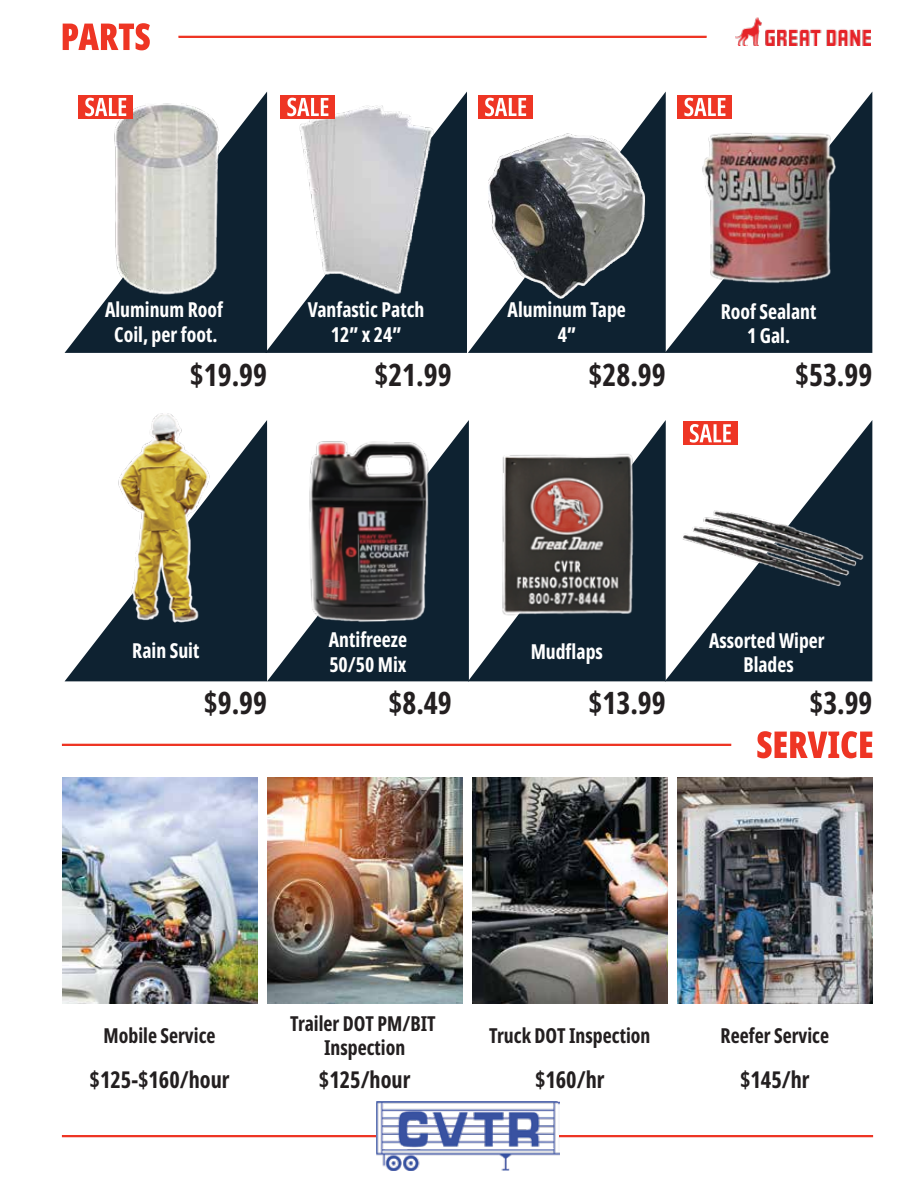
<style>
.page{position:relative;width:918px;height:1188px;background:#fff}
.page>*{position:absolute;margin:0;border:0;box-sizing:border-box;transform-origin:0 0}
.t1{font:700 extra-condensed 30.9px "Noto Sans Display";color:#231f20}
.t2{font:700 extra-condensed 23.25px "Noto Sans Display";color:#231f20}
.t3{font:700 extra-condensed 20.7px/24.8px "Noto Sans Display";color:#fff;text-align:center}
.t4{font:700 extra-condensed 20.7px/24.8px "Noto Sans Display";color:#231f20;text-align:center}
</style>
<div class="page">
<svg style="left:65px;top:635px;width:202px;height:46px;background:#233543"></svg>
<svg style="left:666px;top:420px;width:206px;height:261px;fill:#0e2231"></svg>
<svg style="left:469px;top:420px;width:197px;height:261px;fill:#0e2231"></svg>
<svg style="left:267px;top:420px;width:202px;height:261px;background:#203341"></svg>
<svg style="left:65px;top:94px;width:200px;height:259px;fill:#0e2231"></svg>
<svg style="left:666px;top:92px;width:206px;height:261px;fill:#0e2231"></svg>
<svg style="left:468px;top:92px;width:198px;height:261px;fill:#0e2231"></svg>
<svg style="left:265px;top:92px;width:202px;height:261px;fill:#0e2231"></svg>
<div style="left:62px;top:1135px;width:811px;height:2px;border:2px solid #ee3524"></div>
<img style="left:376px;top:1102px;width:183px;height:69px">
<svg style="left:757px;top:731px;width:115px;height:27px"></svg>
<div style="left:62px;top:744px;width:669px;height:2px;border:2px solid #ee3524"></div>
<img style="left:735px;top:17px;width:135px;height:29px">
<svg style="left:63px;top:23px;width:87px;height:27px"></svg>
<div style="left:178px;top:36px;width:529px;height:2px;border:2px solid #ee3524"></div>
<img style="left:112px;top:104px;width:108px;height:193px">
<img style="left:472px;top:777px;width:195px;height:227px">
<img style="left:677px;top:777px;width:195px;height:227px">
<img style="left:267px;top:777px;width:195px;height:227px">
<img style="left:62px;top:777px;width:195px;height:227px">
<img style="left:293px;top:96px;width:146px;height:203px">
<img style="left:488px;top:105px;width:158px;height:220px">
<img style="left:700px;top:125px;width:137px;height:165px">
<img style="left:100px;top:413px;width:178px;height:222px">
<div style="left:281px;top:95px;width:54px;height:24px;background:#ee3524"></div>
<svg style="left:287px;top:98px;width:41px;height:18px"></svg>
<div style="left:478px;top:95px;width:55px;height:24px;background:#ee3524"></div>
<svg style="left:485px;top:98px;width:41px;height:18px"></svg>
<div style="left:678px;top:95px;width:54px;height:24px;background:#ee3524"></div>
<svg style="left:684px;top:98px;width:41px;height:18px"></svg>
<div style="left:683px;top:422px;width:55px;height:23px;background:#ee3524"></div>
<svg style="left:690px;top:424px;width:41px;height:19px"></svg>
<div style="left:78px;top:95px;width:55px;height:24px;background:#ee3524"></div>
<svg style="left:85px;top:98px;width:41px;height:18px"></svg>
<img style="left:669px;top:471px;width:200px;height:154px">
<img style="left:278px;top:420px;width:187px;height:229px">
<img style="left:498px;top:451px;width:138px;height:168px">
<p class="t3" style="left:105px;top:298px;width:120px">Aluminum Roof<br>Coil, per foot.</p>
<h1 class="t1" style="left:190px;top:353px;width:79px">$19.99</h1>
<p class="t3" style="left:308px;top:298px;width:118px">Vanfastic Patch<br>12” x 24”</p>
<h1 class="t1" style="left:375px;top:353px;width:79px">$21.99</h1>
<p class="t3" style="left:508px;top:298px;width:120px">Aluminum Tape<br>4”</p>
<h1 class="t1" style="left:589px;top:353px;width:79px">$28.99</h1>
<p class="t3" style="left:721px;top:299px;width:97px">Roof Sealant<br>1 Gal.</p>
<h1 class="t1" style="left:795px;top:353px;width:79px">$53.99</h1>
<p class="t3" style="left:132px;top:638px;width:69px">Rain Suit</p>
<h1 class="t1" style="left:204px;top:681px;width:65px">$9.99</h1>
<p class="t3" style="left:329px;top:628px;width:80px;text-align:left">Antifreeze<br>50/50 Mix</p>
<h1 class="t1" style="left:389px;top:681px;width:65px">$8.49</h1>
<p class="t3" style="left:709px;top:628px;width:117px">Assorted Wiper<br>Blades</p>
<p class="t3" style="left:531px;top:640px;width:74px">Mudflaps</p>
<h1 class="t1" style="left:589px;top:681px;width:79px">$13.99</h1>
<h1 class="t1" style="left:810px;top:681px;width:64px">$3.99</h1>
<p class="t4" style="left:104px;top:1024px;width:113px">Mobile Service</p>
<p class="t2" style="left:90px;top:1063px;width:141px">$125-$160/hour</p>
<p class="t4" style="left:290px;top:1011px;width:147px">Trailer DOT PM/BIT<br>Inspection</p>
<p class="t2" style="left:319px;top:1063px;width:93px">$125/hour</p>
<p class="t4" style="left:489px;top:1024px;width:163px">Truck DOT Inspection</p>
<p class="t2" style="left:535px;top:1063px;width:71px">$160/hr</p>
<p class="t4" style="left:721px;top:1024px;width:110px">Reefer Service</p>
<p class="t2" style="left:740px;top:1063px;width:71px">$145/hr</p>
</div>
